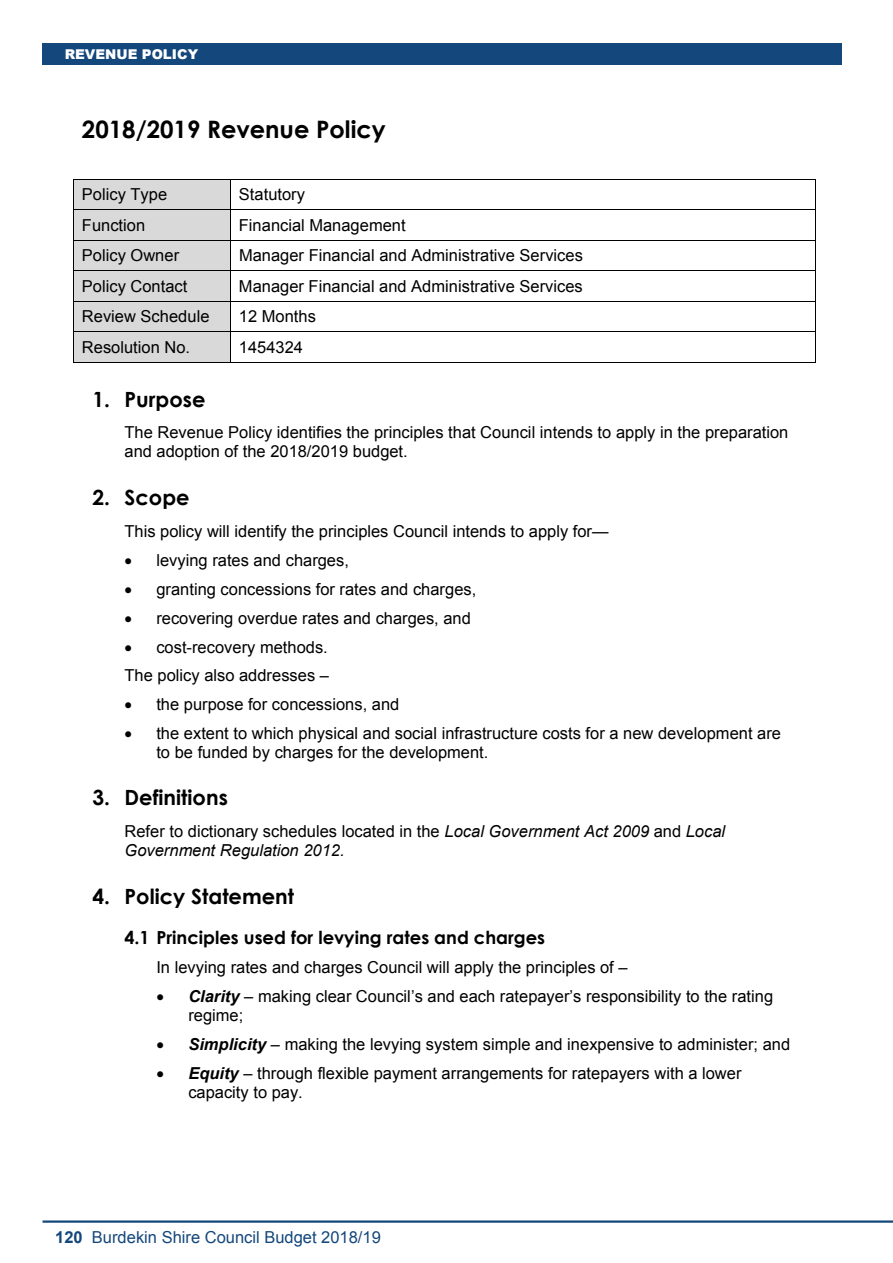
<style>
.page{position:relative;width:893px;height:1263px;background:#fff}
.page>*{position:absolute;margin:0;border:0;box-sizing:border-box;transform-origin:0 0}
.t1{font:700 24px "Century Gothic";color:#000}
.t2{font:700 21px "Century Gothic";color:#000}
.t3{font:700 18px "Century Gothic";color:#000}
.t4{font:16.5px/18.9px "Arial";color:#000}
.t5{font:italic 16.5px/19px "Arial";color:#000}
.t6{font:16.5px "Arial";color:#14477b}
.t7{font:900 13.5px "Arial";color:#fff}
.s1{font-style:normal}
.s2{font-weight:700;font-style:italic}
.s3{font-weight:700}
</style>
<div class="page">
<div style="left:74px;top:180px;width:156px;height:29px;background:#d9d9d9"></div>
<hr style="left:73px;top:179px;width:158px;height:1px;background:#000">
<hr style="left:231px;top:179px;width:584px;height:1px;background:#000">
<svg style="left:73px;top:180px;width:1px;height:29px"></svg>
<svg style="left:230px;top:180px;width:1px;height:29px"></svg>
<div style="left:74px;top:210px;width:156px;height:30px;background:#d9d9d9"></div>
<hr style="left:73px;top:209px;width:158px;height:1px;background:#000">
<hr style="left:231px;top:209px;width:584px;height:1px;background:#000">
<svg style="left:815px;top:179px;width:1px;height:31px"></svg>
<hr style="left:73px;top:210px;width:1px;height:30px;background:#000">
<hr style="left:230px;top:210px;width:1px;height:30px;background:#000">
<hr style="left:815px;top:210px;width:1px;height:30px;background:#000">
<div style="left:74px;top:241px;width:156px;height:29px;background:#d9d9d9"></div>
<hr style="left:73px;top:240px;width:158px;height:1px;background:#000">
<hr style="left:231px;top:240px;width:584px;height:1px;background:#000">
<svg style="left:73px;top:241px;width:1px;height:29px"></svg>
<svg style="left:230px;top:241px;width:1px;height:29px"></svg>
<div style="left:74px;top:271px;width:156px;height:30px;background:#d9d9d9"></div>
<hr style="left:73px;top:270px;width:158px;height:1px;background:#000">
<hr style="left:231px;top:270px;width:584px;height:1px;background:#000">
<svg style="left:815px;top:240px;width:1px;height:31px"></svg>
<hr style="left:73px;top:271px;width:1px;height:30px;background:#000">
<hr style="left:230px;top:271px;width:1px;height:30px;background:#000">
<hr style="left:815px;top:271px;width:1px;height:30px;background:#000">
<div style="left:74px;top:302px;width:156px;height:29px;background:#d9d9d9"></div>
<hr style="left:73px;top:301px;width:158px;height:1px;background:#000">
<hr style="left:231px;top:301px;width:584px;height:1px;background:#000">
<svg style="left:73px;top:302px;width:1px;height:29px"></svg>
<svg style="left:230px;top:302px;width:1px;height:29px"></svg>
<div style="left:74px;top:332px;width:156px;height:30px;background:#d9d9d9"></div>
<hr style="left:73px;top:331px;width:158px;height:1px;background:#000">
<hr style="left:231px;top:331px;width:584px;height:1px;background:#000">
<svg style="left:815px;top:301px;width:1px;height:31px"></svg>
<hr style="left:73px;top:332px;width:1px;height:31px;background:#000">
<hr style="left:73px;top:362px;width:157px;height:1px;background:#000">
<hr style="left:230px;top:332px;width:1px;height:31px;background:#000">
<hr style="left:231px;top:362px;width:584px;height:1px;background:#000">
<hr style="left:815px;top:332px;width:1px;height:31px;background:#000">
<div style="left:43px;top:43px;width:799px;height:22px;background:#14477b"></div>
<hr style="left:43px;top:1220px;width:850px;height:3px;background:#14477b">
<p class="t7" style="left:65px;top:44px;width:135px">REVENUE POLICY</p>
<h1 class="t1" style="left:82px;top:111px;width:305px">2018/2019 Revenue Policy</h1>
<p class="t4" style="left:82px;top:185px;width:87px">Policy Type</p>
<p class="t4" style="left:239px;top:185px;width:68px">Statutory</p>
<p class="t4" style="left:82px;top:216px;width:65px">Function</p>
<p class="t4" style="left:239px;top:216px;width:168px">Financial Management</p>
<p class="t4" style="left:82px;top:246px;width:99px">Policy Owner</p>
<p class="t4" style="left:239px;top:246px;width:345px">Manager Financial and Administrative Services</p>
<p class="t4" style="left:82px;top:277px;width:107px">Policy Contact</p>
<p class="t4" style="left:239px;top:277px;width:345px">Manager Financial and Administrative Services</p>
<p class="t4" style="left:82px;top:307px;width:129px">Review Schedule</p>
<p class="t4" style="left:239px;top:307px;width:79px">12 Months</p>
<p class="t4" style="left:82px;top:338px;width:110px">Resolution No.</p>
<p class="t4" style="left:239px;top:338px;width:66px">1454324</p>
<p class="t2" style="left:93px;top:383px;width:114px">1. Purpose</p>
<p class="t4" style="left:125px;top:423px;width:665px">The Revenue Policy identifies the principles that Council intends to apply in the preparation and adoption of the 2018/2019 budget.</p>
<p class="t2" style="left:93px;top:481px;width:99px">2. Scope</p>
<p class="t4" style="left:125px;top:521px;width:486px">This policy will identify the principles Council intends to apply for—</p>
<p class="t4" style="left:125px;top:551px;width:226px">• levying rates and charges,</p>
<p class="t4" style="left:125px;top:580px;width:353px">• granting concessions for rates and charges,</p>
<p class="t4" style="left:125px;top:609px;width:348px">• recovering overdue rates and charges, and</p>
<p class="t4" style="left:125px;top:633px;width:206px;line-height:28px">• cost-recovery methods.<br>The policy also addresses –</p>
<p class="t4" style="left:125px;top:695px;width:276px">• the purpose for concessions, and</p>
<p class="t4" style="left:156px;top:724px;width:626px;text-indent:-32px">• the extent to which physical and social infrastructure costs for a new development are to be funded by charges for the development.</p>
<p class="t2" style="left:93px;top:782px;width:137px">3. Definitions</p>
<p class="t5" style="left:125px;top:822px;width:602px"><span class="s1">Refer to dictionary schedules located in the</span> Local Government Act 2009 <span class="s1">and</span> Local<br>Government Regulation 2012.</p>
<p class="t2" style="left:93px;top:880px;width:203px">4. Policy Statement</p>
<p class="t3" style="left:125px;top:924px;width:422px">4.1 Principles used for levying rates and charges</p>
<p class="t4" style="left:156px;top:957px;width:473px">In levying rates and charges Council will apply the principles of –</p>
<p class="t4" style="left:188px;top:987px;width:586px;text-indent:-32px">• <span class="s2">Clarity</span> – making clear Council’s and each ratepayer’s responsibility to the rating regime;</p>
<p class="t4" style="left:156px;top:1035px;width:635px">• <span class="s2">Simplicity</span> – making the levying system simple and inexpensive to administer; and</p>
<p class="t4" style="left:188px;top:1064px;width:555px;text-indent:-32px">• <span class="s2">Equity</span> – through flexible payment arrangements for ratepayers with a lower capacity to pay.</p>
<p class="t6" style="left:55px;top:1226px;width:327px"><span class="s3">120</span> Burdekin Shire Council Budget 2018/19</p>
</div>
